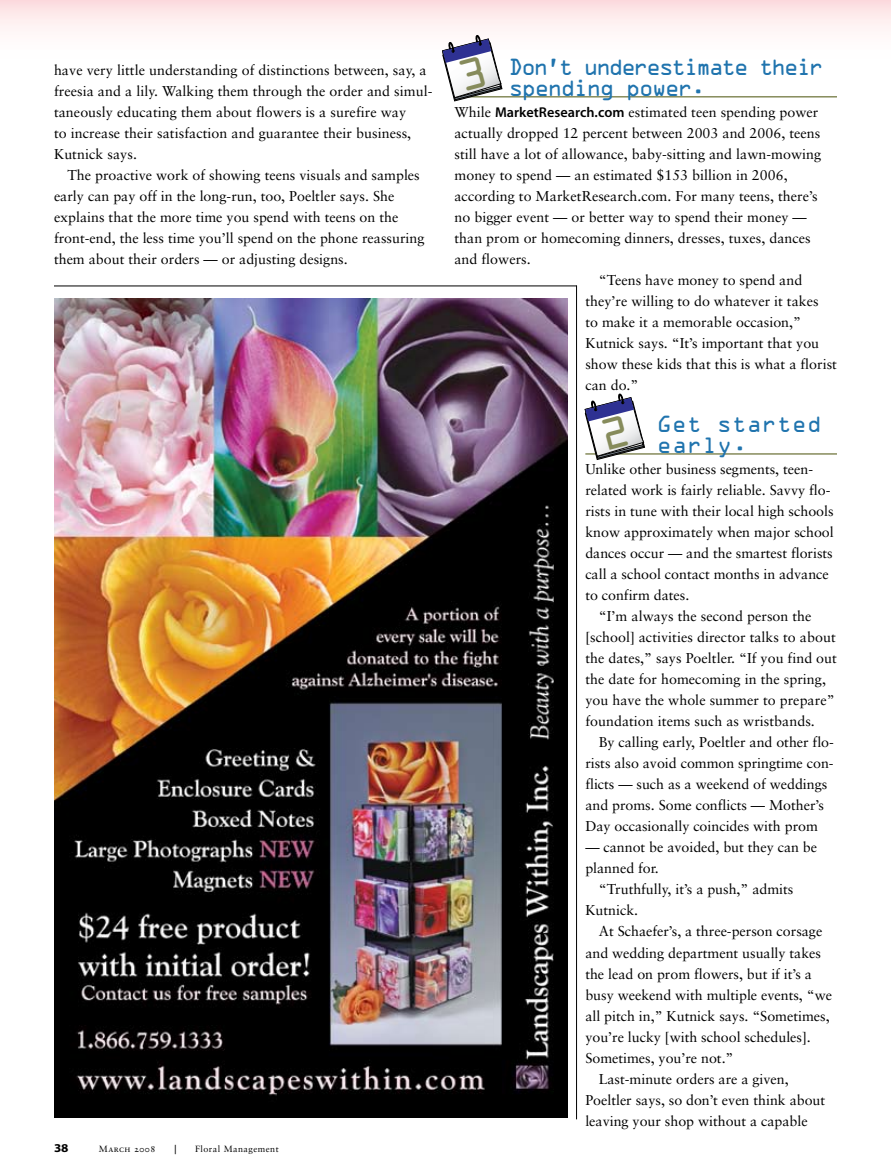
<style>
.page{position:relative;width:891px;height:1175px;background:#fff}
.page>*{position:absolute;margin:0;border:0;box-sizing:border-box;transform-origin:0 0}
.t1{font:21px/21px "OCRA Std";letter-spacing:-.125em;color:#2074ae}
.t2{font:21px/21px "OCRA Std";letter-spacing:-.005em;color:#2074ae}
.t3{font:14.25px/21px "Sabon";color:#000}
.t4{font:700 12px "Myriad Pro";color:#000;scale:1.1 1}
.t5{font:12px "Sabon Roman SC";color:#000}
.t6{font:9px "Sabon";letter-spacing:.05em;color:#000}
.t7{font:9px "Sabon Roman SC";letter-spacing:.05em;color:#000}
.s1{font-family:"Myriad Pro";font-weight:600}
</style>
<div class="page">
<div style="left:0;top:0;width:891px;height:81px;background:linear-gradient(to bottom,#fde5e6,#fff)"></div>
<hr style="left:454px;top:96px;width:383px;height:2px;background:#868b5b">
<hr style="left:585px;top:453px;width:252px;height:1px;background:#868b5b">
<img style="left:55px;top:298px;width:512px;height:819px">
<hr style="left:54px;top:285px;width:523px;height:1px;background:#000">
<hr style="left:576px;top:285px;width:1px;height:834px;background:#000">
<svg style="left:442px;top:35px;width:60px;height:66px"></svg>
<svg style="left:585px;top:393px;width:60px;height:67px"></svg>
<p class="t3" style="left:54px;top:59px;width:380px">have very little understanding of distinctions between, say, a freesia and a lily. Walking them through the order and simul&shy;taneously educating them about flowers is a surefire way<br>to increase their satisfaction and guarantee their business, Kutnick says.</p>
<p class="t3" style="left:54px;top:164px;width:372px;text-indent:13px">The proactive work of showing teens visuals and samples early can pay off in the long-run, too, Poeltler says. She explains that the more time you spend with teens on the front-end, the less time you’ll spend on the phone reassuring them about their orders — or adjusting designs.</p>
<p class="t4" style="left:54px;top:1140px;width:15px">38</p>
<p class="t7" style="left:99px;top:1143px;width:58px">March 2008</p>
<p class="t5" style="left:174px;top:1142px;width:4px">|</p>
<p class="t6" style="left:195px;top:1143px;width:85px">Floral Management</p>
<h1 class="t1" style="left:508px;top:58px;width:317px">Don’t underestimate their spending power.</h1>
<p class="t3" style="left:454px;top:101px;width:366px">While <span class="s1">MarketResearch.com</span> estimated teen spending power</p>
<p class="t3" style="left:454px;top:122px;width:367px">actually dropped 12 percent between 2003 and 2006, teens</p>
<p class="t3" style="left:454px;top:143px;width:368px">still have a lot of allowance, baby-sitting and lawn-mowing</p>
<p class="t3" style="left:454px;top:164px;width:335px">money to spend — an estimated $153 billion in 2006,</p>
<p class="t3" style="left:454px;top:185px;width:365px">according to MarketResearch.com. For many teens, there’s</p>
<p class="t3" style="left:454px;top:206px;width:354px">no bigger event — or better way to spend their money —</p>
<p class="t3" style="left:454px;top:227px;width:358px">than prom or homecoming dinners, dresses, tuxes, dances</p>
<p class="t3" style="left:454px;top:248px;width:78px">and flowers.</p>
<p class="t3" style="left:599px;top:269px;width:205px">“Teens have money to spend and</p>
<p class="t3" style="left:585px;top:290px;width:235px">they’re willing to do whatever it takes</p>
<p class="t3" style="left:585px;top:311px;width:217px">to make it a memorable occasion,”</p>
<p class="t3" style="left:585px;top:332px;width:235px">Kutnick says. “It’s important that you</p>
<p class="t3" style="left:585px;top:353px;width:253px">show these kids that this is what a florist</p>
<p class="t3" style="left:585px;top:374px;width:55px">can do.”</p>
<h1 class="t2" style="left:657px;top:415px;width:166px">Get started early.</h1>
<p class="t3" style="left:585px;top:458px;width:229px">Unlike other business segments, teen-</p>
<p class="t3" style="left:585px;top:479px;width:247px">related work is fairly reliable. Savvy flo-</p>
<p class="t3" style="left:585px;top:500px;width:250px">rists in tune with their local high schools</p>
<p class="t3" style="left:585px;top:521px;width:250px">know approximately when major school</p>
<p class="t3" style="left:585px;top:542px;width:249px">dances occur — and the smartest florists</p>
<p class="t3" style="left:585px;top:563px;width:245px">call a school contact months in advance</p>
<p class="t3" style="left:585px;top:584px;width:106px">to confirm dates.</p>
<p class="t3" style="left:599px;top:605px;width:214px">“I’m always the second person the</p>
<p class="t3" style="left:585px;top:626px;width:252px">[school] activities director talks to about</p>
<p class="t3" style="left:585px;top:647px;width:253px">the dates,” says Poeltler. “If you find out</p>
<p class="t3" style="left:585px;top:668px;width:242px">the date for homecoming in the spring,</p>
<p class="t3" style="left:585px;top:689px;width:251px">you have the whole summer to prepare”</p>
<p class="t3" style="left:585px;top:710px;width:231px">foundation items such as wristbands.</p>
<p class="t3" style="left:599px;top:731px;width:237px">By calling early, Poeltler and other flo-</p>
<p class="t3" style="left:585px;top:752px;width:250px">rists also avoid common springtime con-</p>
<p class="t3" style="left:585px;top:773px;width:244px">flicts — such as a weekend of weddings</p>
<p class="t3" style="left:585px;top:794px;width:240px">and proms. Some conflicts — Mother’s</p>
<p class="t3" style="left:585px;top:815px;width:234px">Day occasionally coincides with prom</p>
<p class="t3" style="left:585px;top:836px;width:233px">— cannot be avoided, but they can be</p>
<p class="t3" style="left:585px;top:857px;width:75px">planned for.</p>
<p class="t3" style="left:599px;top:878px;width:196px">“Truthfully, it’s a push,” admits</p>
<p class="t3" style="left:585px;top:899px;width:54px">Kutnick.</p>
<p class="t3" style="left:599px;top:920px;width:225px">At Schaefer’s, a three-person corsage</p>
<p class="t3" style="left:585px;top:942px;width:237px">and wedding department usually takes</p>
<p class="t3" style="left:585px;top:963px;width:228px">the lead on prom flowers, but if it’s a</p>
<p class="t3" style="left:585px;top:984px;width:248px">busy weekend with multiple events, “we</p>
<p class="t3" style="left:585px;top:1005px;width:246px">all pitch in,” Kutnick says. “Sometimes,</p>
<p class="t3" style="left:585px;top:1026px;width:227px">you’re lucky [with school schedules].</p>
<p class="t3" style="left:585px;top:1047px;width:150px">Sometimes, you’re not.”</p>
<p class="t3" style="left:599px;top:1068px;width:191px">Last-minute orders are a given,</p>
<p class="t3" style="left:585px;top:1089px;width:241px">Poeltler says, so don’t even think about</p>
<p class="t3" style="left:585px;top:1110px;width:224px">leaving your shop without a capable</p>
</div>
